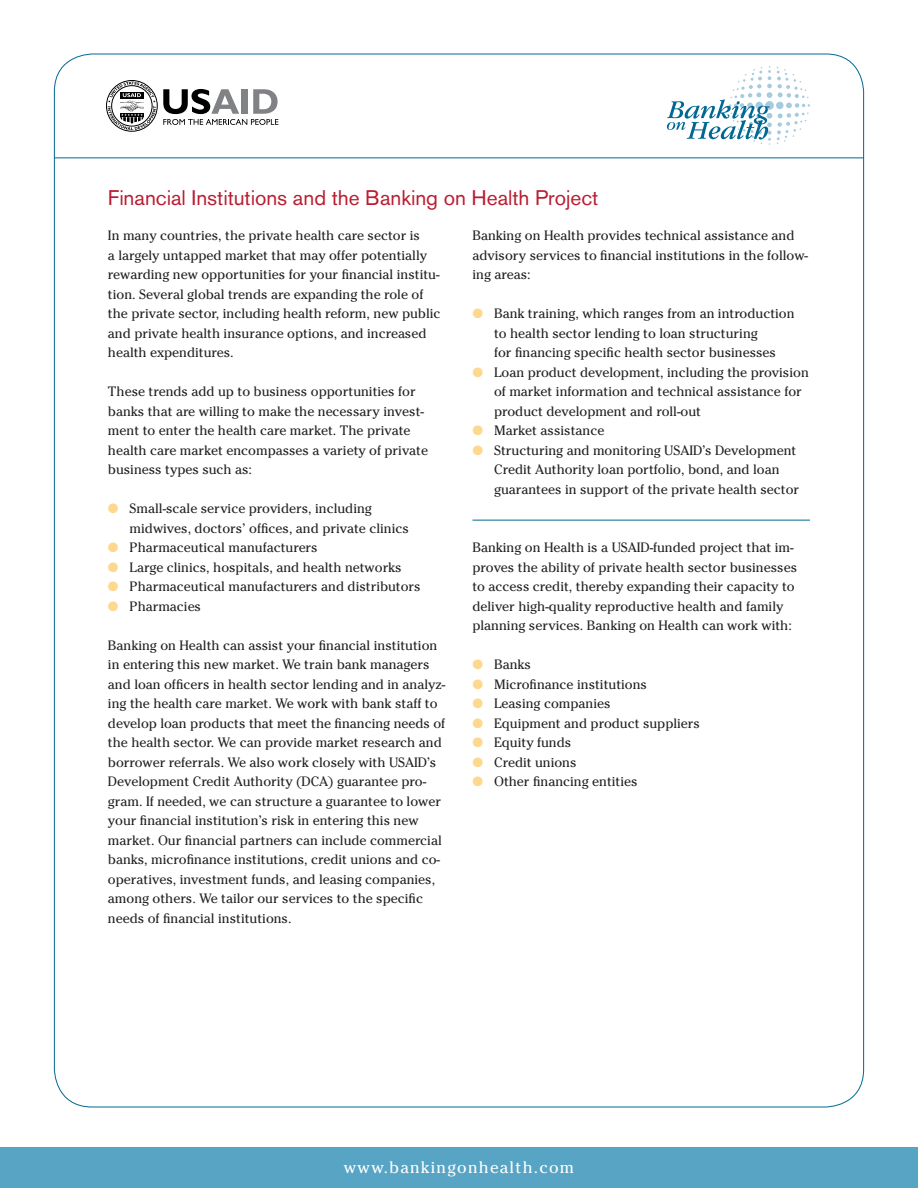
<style>
.page{position:relative;width:918px;height:1188px;background:#fff}
.page>*{position:absolute;margin:0;border:0;box-sizing:border-box;transform-origin:0 0}
.t1{font:21px "Akzidenz Grotesk BE";color:#ba1d31}
.t2{font:16.5px "Cheltenham";letter-spacing:.075em;color:#fff}
.t3{font:13.5px/19.5px "Cheltenham";color:#231f20}
.s1{color:#fed88e}
</style>
<div class="page">
<div style="left:0;top:1148px;width:918px;height:40px;background:#58a4c4"></div>
<hr style="left:54px;top:157px;width:810px;height:1px;background:#006893">
<svg style="left:106px;top:80px;width:172px;height:51px"></svg>
<svg style="left:667px;top:66px;width:143px;height:79px"></svg>
<hr style="left:472px;top:520px;width:338px;height:1px;background:#006893">
<h1 class="t1" style="left:108px;top:185px;width:492px">Financial Institutions and the Banking on Health Project</h1>
<p class="t3" style="left:472px;top:226px;width:337px">Banking on Health provides technical assistance and advisory services to financial institutions in the follow&shy;ing areas:</p>
<p class="t3" style="left:494px;top:304px;width:302px;text-indent:-22px"><span class="s1">●</span> Bank training, which ranges from an introduction to health sector lending to loan structuring<br>for financing specific health sector businesses</p>
<p class="t3" style="left:494px;top:362px;width:316px;text-indent:-22px"><span class="s1">●</span> Loan product development, including the provision of market information and technical assistance for product development and roll-out</p>
<p class="t3" style="left:472px;top:421px;width:133px"><span class="s1">●</span> Market assistance</p>
<p class="t3" style="left:494px;top:440px;width:307px;text-indent:-22px"><span class="s1">●</span> Structuring and monitoring USAID’s Development<br>Credit Authority loan portfolio, bond, and loan guarantees in support of the private health sector</p>
<p class="t3" style="left:108px;top:226px;width:334px">In many countries, the private health care sector is<br>a largely untapped market that may offer potentially rewarding new opportunities for your financial institu&shy;tion. Several global trends are expanding the role of the private sector, including health reform, new public and private health insurance options, and increased health expenditures.</p>
<p class="t3" style="left:108px;top:382px;width:322px">These trends add up to business opportunities for banks that are willing to make the necessary invest&shy;ment to enter the health care market. The private health care market encompasses a variety of private business types such as:</p>
<p class="t3" style="left:130px;top:499px;width:281px;text-indent:-22px"><span class="s1">●</span> Small-scale service providers, including midwives, doctors’ offices, and private clinics</p>
<p class="t3" style="left:108px;top:538px;width:211px"><span class="s1">●</span> Pharmaceutical manufacturers</p>
<p class="t3" style="left:108px;top:557px;width:295px"><span class="s1">●</span> Large clinics, hospitals, and health networks</p>
<p class="t3" style="left:108px;top:577px;width:314px"><span class="s1">●</span> Pharmaceutical manufacturers and distributors</p>
<p class="t3" style="left:108px;top:596px;width:95px"><span class="s1">●</span> Pharmacies</p>
<p class="t3" style="left:108px;top:635px;width:339px">Banking on Health can assist your financial institution in entering this new market. We train bank managers and loan officers in health sector lending and in analyz&shy;ing the health care market. We work with bank staff to develop loan products that meet the financing needs of the health sector. We can provide market research and borrower referrals. We also work closely with USAID’s Development Credit Authority (DCA) guarantee pro&shy;gram. If needed, we can structure a guarantee to lower your financial institution’s risk in entering this new market. Our financial partners can include commercial banks, microfinance institutions, credit unions and co&shy;operatives, investment funds, and leasing companies, among others. We tailor our services to the specific needs of financial institutions.</p>
<p class="t3" style="left:472px;top:538px;width:326px">Banking on Health is a USAID-funded project that im&shy;proves the ability of private health sector businesses to access credit, thereby expanding their capacity to deliver high-quality reproductive health and family planning services. Banking on Health can work with:</p>
<p class="t3" style="left:472px;top:655px;width:60px"><span class="s1">●</span> Banks</p>
<p class="t3" style="left:472px;top:674px;width:176px"><span class="s1">●</span> Microfinance institutions</p>
<p class="t3" style="left:472px;top:694px;width:140px"><span class="s1">●</span> Leasing companies</p>
<p class="t3" style="left:472px;top:713px;width:229px"><span class="s1">●</span> Equipment and product suppliers</p>
<p class="t3" style="left:472px;top:733px;width:100px"><span class="s1">●</span> Equity funds</p>
<p class="t3" style="left:472px;top:752px;width:106px"><span class="s1">●</span> Credit unions</p>
<p class="t3" style="left:472px;top:772px;width:167px"><span class="s1">●</span> Other financing entities</p>
<p class="t2" style="left:344px;top:1158px;width:232px">www.bankingonhealth.com</p>
</div>
